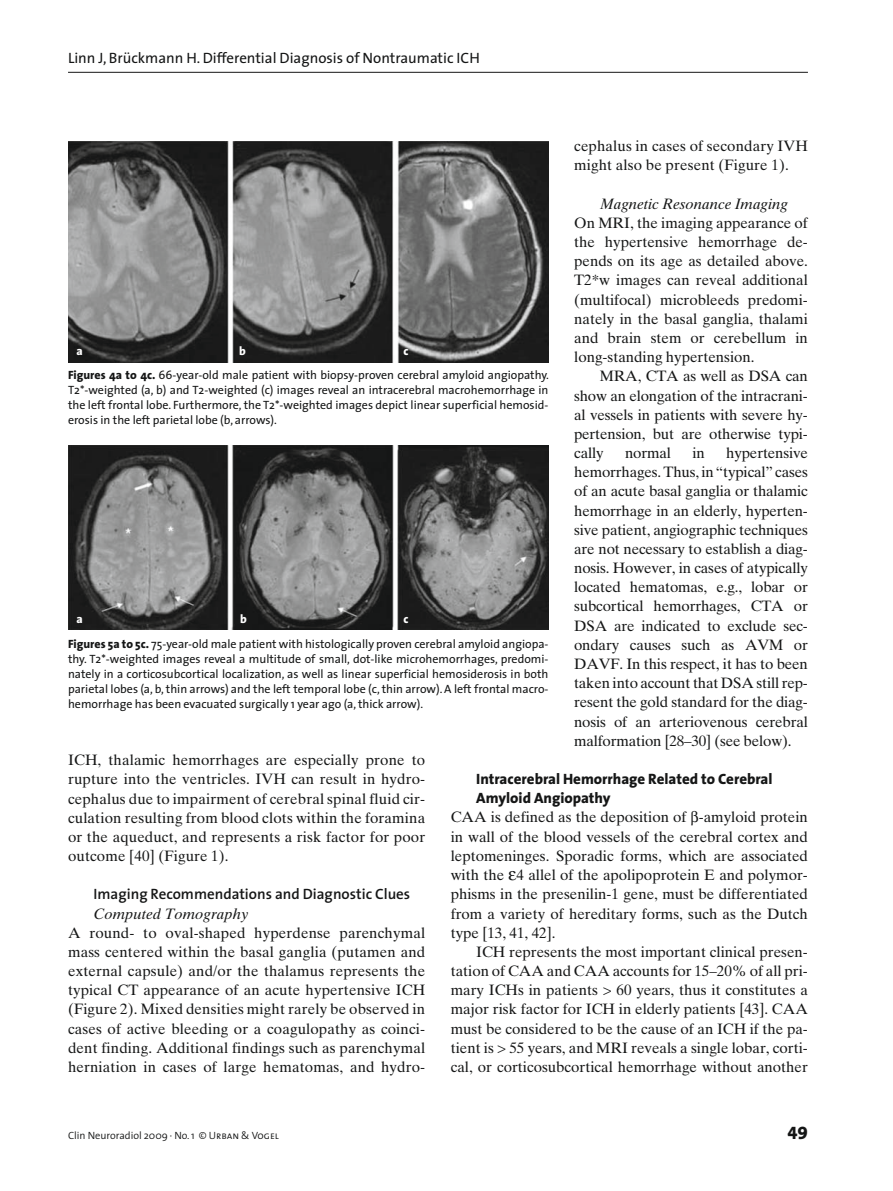
<style>
.page{position:relative;width:893px;height:1191px;background:#fff}
.page>*{position:absolute;margin:0;border:0;box-sizing:border-box;transform-origin:0 0}
.t1{font:18px "The Sans Extra Bold Caps";color:#151616}
.t2{font:15px/19.2px "Times Ten";color:#151616;text-align:justify}
.t3{font:800 15px/19.2px "The Sans";color:#151616}
.t4{font:15px "The Sans";color:#151616}
.t5{font:italic 15px "Times Ten";color:#151616}
.t6{font:600 15px "The Sans";color:#151616}
.t7{font:12px/15px "The Sans";color:#151616}
.t8{font:800 12px "The Sans";color:#fff}
.t9{font:300 10.5px "The Sans";color:#151616}
.s1{font-weight:800;color:#fff}
.s2{font-weight:800}
.s3{font-family:"The Sans Semi Light Caps";font-weight:400}
</style>
<div class="page">
<hr style="left:68px;top:72px;width:740px;height:1px;background:#151616">
<img style="left:68px;top:141px;width:481px;height:222px">
<img style="left:68px;top:445px;width:481px;height:184px">
<p class="t4" style="left:68px;top:52px;width:413px">Linn J, Brückmann H. Differential Diagnosis of Nontraumatic ICH</p>
<p class="t2" style="left:574px;top:138px;width:235px">cephalus in cases of secondary IVH might also be present (Figure 1).</p>
<p class="t5" style="left:600px;top:198px;width:190px">Magnetic Resonance Imaging</p>
<p class="t2" style="left:574px;top:215px;width:235px">On MRI, the imaging appearance of the hypertensive hemorrhage de&shy;pends on its age as detailed above.<br>T2*w images can reveal additional (multifocal) microbleeds predomi&shy;nately in the basal ganglia, thalami and brain stem or cerebellum in long-standing hypertension.</p>
<p class="t2" style="left:574px;top:368px;width:235px;text-indent:26px">MRA, CTA as well as DSA can show an elongation of the intracrani&shy;al vessels in patients with severe hy&shy;pertension, but are otherwise typi&shy;cally</p>
<p class="t8" style="left:77px;top:345px;width:8px">a</p>
<p class="t8" style="left:239px;top:345px;width:8px">b</p>
<p class="t7" style="left:68px;top:339px;width:482px;line-height:24.2px;text-indent:336px"><span class="s1">c<br></span><span class="s2">Figures 4a to 4c.</span> 66-year-old male patient with biopsy-proven cerebral amyloid angiopathy.</p>
<p class="t7" style="left:68px;top:383px;width:482px;text-align:justify">T2*-weighted (a, b) and T2-weighted (c) images reveal an intracerebral macrohemorrhage in the left frontal lobe. Furthermore, the T2*-weighted images depict linear superficial hemosid&shy;erosis in the left parietal lobe (b, arrows).</p>
<p class="t2" style="left:574px;top:445px;width:235px;text-indent:152px">hypertensive hemorrhages. Thus, in “typical” cases of an acute basal ganglia or thalamic hemorrhage in an elderly, hyperten&shy;sive patient, angiographic techniques are not necessary to establish a diag&shy;nosis. However, in cases of atypically located hematomas, e.g., lobar or subcortical hemorrhages, CTA or DSA are indicated to exclude sec&shy;ondary causes such as AVM or DAVF. In this respect, it has to been taken into account that DSA still rep&shy;resent the gold standard for the diag&shy;nosis of an arteriovenous cerebral malformation [28–30] (see below).</p>
<p class="t3" style="left:476px;top:770px;width:298px">Intracerebral Hemorrhage Related to Cerebral<br>Amyloid Angiopathy</p>
<p class="t2" style="left:451px;top:809px;width:359px">CAA is defined as the deposition of -amyloid protein in wall of the blood vessels of the cerebral cortex and leptomeninges. Sporadic forms, which are associated with the 4 allel of the apolipoprotein E and polymor&shy;phisms in the presenilin-1 gene, must be differentiated from a variety of hereditary forms, such as the Dutch type [13, 41, 42].</p>
<p class="t2" style="left:451px;top:943px;width:359px;text-indent:26px">ICH represents the most important clinical presen&shy;tation of CAA and CAA accounts for 15–20% of all pri&shy;mary ICHs in patients &gt; 60 years, thus it constitutes a major risk factor for ICH in elderly patients [43]. CAA must be considered to be the cause of an ICH if the pa&shy;tient is &gt; 55 years, and MRI reveals a single lobar, corti&shy;cal, or corticosubcortical hemorrhage without another</p>
<p class="t2" style="left:625px;top:445px;width:47px">normal</p>
<p class="t2" style="left:692px;top:445px;width:14px">in</p>
<p class="t8" style="left:77px;top:614px;width:8px">a</p>
<p class="t8" style="left:240px;top:614px;width:8px">b</p>
<p class="t7" style="left:68px;top:608px;width:482px;line-height:24.8px;text-indent:336px"><span class="s1">c<br></span><span class="s2">Figures 5a to 5c.</span> 75-year-old male patient with histologically proven cerebral amyloid angiopa-</p>
<p class="t7" style="left:68px;top:652px;width:482px;text-align:justify">thy. T2*-weighted images reveal a multitude of small, dot-like microhemorrhages, predomi&shy;nately in a corticosubcortical localization, as well as linear superficial hemosiderosis in both parietal lobes (a, b, thin arrows) and the left temporal lobe (c, thin arrow). A left frontal macro&shy;hemorrhage has been evacuated surgically 1 year ago (a, thick arrow).</p>
<p class="t2" style="left:68px;top:752px;width:359px">ICH, thalamic hemorrhages are especially prone to rupture into the ventricles. IVH can result in hydro&shy;cephalus due to impairment of cerebral spinal fluid cir&shy;culation resulting from blood clots within the foramina or the aqueduct, and represents a risk factor for poor outcome [40] (Figure 1).</p>
<p class="t6" style="left:94px;top:888px;width:318px">Imaging Recommendations and Diagnostic Clues</p>
<p class="t5" style="left:94px;top:908px;width:157px">Computed Tomography</p>
<p class="t2" style="left:68px;top:924px;width:359px">A round- to oval-shaped hyperdense parenchymal mass centered within the basal ganglia (putamen and external capsule) and/or the thalamus represents the typical CT appearance of an acute hypertensive ICH (Figure 2). Mixed densities might rarely be observed in cases of active bleeding or a coagulopathy as coinci&shy;dent finding. Additional findings such as parenchymal herniation in cases of large hematomas, and hydro-</p>
<p class="t9" style="left:68px;top:1131px;width:212px">Clin Neuroradiol 2009 · No. 1 © <span class="s3">Urban</span> &amp; <span class="s3">Vogel</span></p>
<p class="t1" style="left:787px;top:1121px;width:22px">49</p>
</div>
